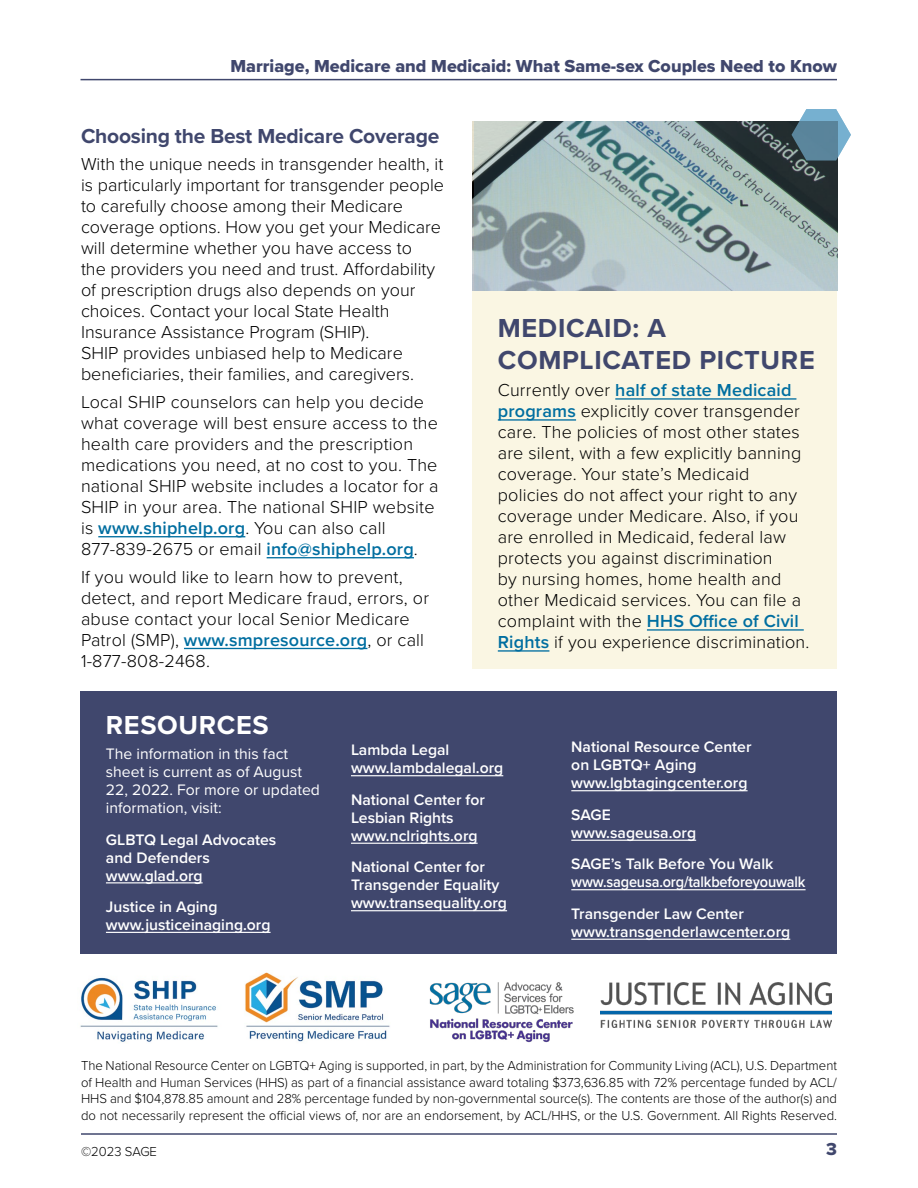
<style>
.page{position:relative;width:918px;height:1188px;background:#fff}
.page>*{position:absolute;margin:0;border:0;box-sizing:border-box;transform-origin:0 0}
.t1{font:700 27px/31.5px "Proxima Nova";letter-spacing:.025em;color:#40476d}
.t2{font:700 27px "Proxima Nova";letter-spacing:.025em;color:#fff}
.t3{font:700 21px "Proxima Nova";letter-spacing:-.01em;color:#40476d}
.t4{font:300 18px/21px "Proxima Nova";letter-spacing:.01em;color:#000}
.t5{font:18px "Proxima Nova Extrabld";color:#40476d}
.t6{font:600 15.75px/18px "Proxima Nova";color:#fff}
.t7{font:15.75px/18px "Proxima Nova";color:#fff}
.t8{font:300 13.5px/16.5px "Proxima Nova";color:#000;text-align:justify}
.s1{font-weight:600;color:#006ea0}
</style>
<div class="page">
<div style="left:472px;top:291px;width:365px;height:378px;background:#faf6e3"></div>
<img style="left:600px;top:983px;width:231px;height:44px">
<img style="left:80px;top:972px;width:310px;height:70px">
<img style="left:429px;top:982px;width:145px;height:61px">
<hr style="left:81px;top:79px;width:756px;height:1px;background:#40476d">
<hr style="left:81px;top:1133px;width:756px;height:2px;background:#40476d">
<hr style="left:615px;top:398px;width:181px;height:2px;background:#006ea0">
<hr style="left:498px;top:419px;width:78px;height:2px;background:#006ea0">
<hr style="left:647px;top:629px;width:157px;height:2px;background:#006ea0">
<hr style="left:498px;top:650px;width:51px;height:2px;background:#006ea0">
<hr style="left:98px;top:536px;width:147px;height:1px;background:#006ea0">
<hr style="left:267px;top:557px;width:147px;height:1px;background:#006ea0">
<hr style="left:184px;top:648px;width:183px;height:1px;background:#006ea0">
<div style="left:80px;top:692px;width:757px;height:262px;background:#40476d"></div>
<hr style="left:106px;top:882px;width:97px;height:1px;background:#fff">
<hr style="left:106px;top:932px;width:165px;height:1px;background:#fff">
<svg style="left:474px;top:122px;width:363px;height:169px;background:#96a8a9"></svg>
<hr style="left:351px;top:775px;width:152px;height:1px;background:#fff">
<hr style="left:351px;top:843px;width:127px;height:1px;background:#fff">
<hr style="left:351px;top:910px;width:156px;height:1px;background:#fff">
<hr style="left:571px;top:790px;width:177px;height:1px;background:#fff">
<hr style="left:571px;top:840px;width:125px;height:1px;background:#fff">
<hr style="left:571px;top:889px;width:235px;height:1px;background:#fff">
<hr style="left:571px;top:939px;width:219px;height:1px;background:#fff">
<svg style="left:792px;top:109px;width:59px;height:52px"></svg>
<p class="t5" style="left:230px;top:53px;width:608px">Marriage, Medicare and Medicaid: What Same-sex Couples Need to Know</p>
<p class="t3" style="left:81px;top:120px;width:360px">Choosing the Best Medicare Coverage</p>
<p class="t4" style="left:81px;top:153px;width:365px">With the unique needs in transgender health, it is particularly important for transgender people to carefully choose among their Medicare coverage options. How you get your Medicare will determine whether you have access to<br>the providers you need and trust. Affordability of prescription drugs also depends on your choices. Contact your local State Health Insurance Assistance Program (SHIP).<br>SHIP provides unbiased help to Medicare beneficiaries, their families, and caregivers.</p>
<p class="t4" style="left:81px;top:391px;width:359px">Local SHIP counselors can help you decide what coverage will best ensure access to the health care providers and the prescription medications you need, at no cost to you. The national SHIP website includes a locator for a SHIP in your area. The national SHIP website is <span class="s1">www.shiphelp.org</span>. You can also call 877-839-2675 or email <span class="s1">info@shiphelp.org</span>.</p>
<p class="t4" style="left:81px;top:565px;width:350px">If you would like to learn how to prevent, detect, and report Medicare fraud, errors, or abuse contact your local Senior Medicare Patrol (SMP), <span class="s1">www.smpresource.org</span>, or call 1-877-808-2468.</p>
<h1 class="t1" style="left:498px;top:312px;width:318px">MEDICAID: A<br>COMPLICATED PICTURE</h1>
<p class="t4" style="left:498px;top:379px;width:313px">Currently over <span class="s1">half of state Medicaid programs</span> explicitly cover transgender care. The policies of most other states are silent, with a few explicitly banning coverage. Your state’s Medicaid policies do not affect your right to any coverage under Medicare. Also, if you are enrolled in Medicaid, federal law protects you against discrimination<br>by nursing homes, home health and other Medicaid services. You can file a complaint with the <span class="s1">HHS Office of Civil Rights</span> if you experience discrimination.</p>
<h1 class="t2" style="left:106px;top:705px;width:164px">RESOURCES</h1>
<p class="t7" style="left:106px;top:744px;width:216px">The information in this fact sheet is current as of August<br>22, 2022. For more or updated information, visit:</p>
<p class="t6" style="left:106px;top:830px;width:172px">GLBTQ Legal Advocates and Defenders www.glad.org</p>
<p class="t6" style="left:106px;top:897px;width:166px">Justice in Aging www.justiceinaging.org</p>
<p class="t6" style="left:351px;top:741px;width:154px">Lambda Legal www.lambdalegal.org</p>
<p class="t6" style="left:351px;top:790px;width:135px">National Center for<br>Lesbian Rights www.nclrights.org</p>
<p class="t6" style="left:351px;top:858px;width:158px">National Center for<br>Transgender Equality www.transequality.org</p>
<p class="t6" style="left:571px;top:738px;width:182px">National Resource Center on LGBTQ+ Aging www.lgbtagingcenter.org</p>
<p class="t6" style="left:571px;top:805px;width:126px">SAGE www.sageusa.org</p>
<p class="t6" style="left:571px;top:855px;width:236px">SAGE’s Talk Before You Walk www.sageusa.org/talkbeforeyouwalk</p>
<p class="t6" style="left:571px;top:904px;width:220px">Transgender Law Center www.transgenderlawcenter.org</p>
<p class="t8" style="left:81px;top:1057px;width:758px">The National Resource Center on LGBTQ+ Aging is supported, in part, by the Administration for Community Living (ACL), U.S. Department of Health and Human Services (HHS) as part of a financial assistance award totaling $373,636.85 with 72% percentage funded by ACL/ HHS and $104,878.85 amount and 28% percentage funded by non-governmental source(s). The contents are those of the author(s) and do not necessarily represent the official views of, nor are an endorsement, by ACL/HHS, or the U.S. Government. All Rights Reserved.</p>
<p class="t5" style="left:826px;top:1136px;width:12px">3</p>
<p class="t8" style="left:81px;top:1142px;width:78px">©2023 SAGE</p>
</div>
